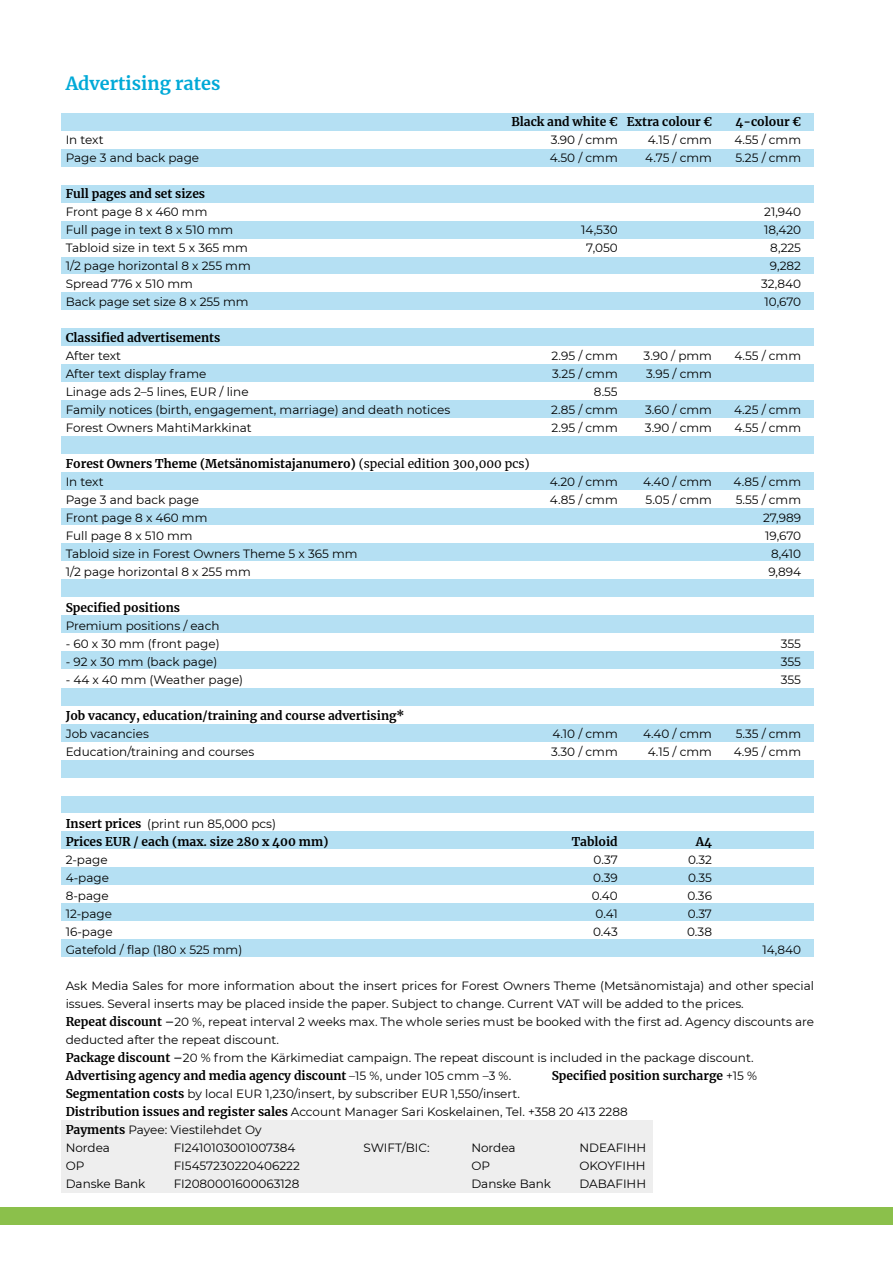
<style>
.page{position:relative;width:893px;height:1263px;background:#fff}
.page>*{position:absolute;margin:0;border:0;box-sizing:border-box;transform-origin:0 0}
.t1{font:700 18px "Merriweather";color:#00a9d7}
.t2{font:12px/18px "Montserrat";color:#000}
.t3{font:700 12px "Merriweather";color:#000}
.s1{font-weight:400}
.s2{font-family:"Merriweather";font-weight:700}
.s3{font-family:"Merriweather"}
.s4{font-family:"Montserrat";font-weight:400}
</style>
<div class="page">
<div style="left:0;top:1208px;width:893px;height:17px;background:#8bc04b"></div>
<div style="left:61px;top:1120px;width:591px;height:73px;background:#eee"></div>
<div style="left:61px;top:113px;width:753px;height:18px;background:#b5e0f3"></div>
<div style="left:61px;top:185px;width:753px;height:18px;background:#b5e0f3"></div>
<div style="left:61px;top:149px;width:753px;height:18px;background:#b5e0f3"></div>
<div style="left:61px;top:221px;width:753px;height:18px;background:#b5e0f3"></div>
<div style="left:61px;top:257px;width:753px;height:17px;background:#b5e0f3"></div>
<div style="left:61px;top:328px;width:753px;height:18px;background:#b5e0f3"></div>
<div style="left:61px;top:292px;width:753px;height:18px;background:#b5e0f3"></div>
<div style="left:61px;top:364px;width:753px;height:18px;background:#b5e0f3"></div>
<div style="left:61px;top:400px;width:753px;height:18px;background:#b5e0f3"></div>
<div style="left:61px;top:472px;width:753px;height:18px;background:#b5e0f3"></div>
<div style="left:61px;top:436px;width:753px;height:18px;background:#b5e0f3"></div>
<div style="left:61px;top:507px;width:753px;height:18px;background:#b5e0f3"></div>
<div style="left:61px;top:543px;width:753px;height:18px;background:#b5e0f3"></div>
<div style="left:61px;top:615px;width:753px;height:18px;background:#b5e0f3"></div>
<div style="left:61px;top:579px;width:753px;height:18px;background:#b5e0f3"></div>
<div style="left:61px;top:651px;width:753px;height:18px;background:#b5e0f3"></div>
<div style="left:61px;top:688px;width:753px;height:18px;background:#b5e0f3"></div>
<div style="left:61px;top:760px;width:753px;height:18px;background:#b5e0f3"></div>
<div style="left:61px;top:724px;width:753px;height:18px;background:#b5e0f3"></div>
<div style="left:61px;top:795px;width:753px;height:18px;background:#b5e0f3"></div>
<div style="left:61px;top:831px;width:753px;height:18px;background:#b5e0f3"></div>
<div style="left:61px;top:903px;width:753px;height:18px;background:#b5e0f3"></div>
<div style="left:61px;top:867px;width:753px;height:18px;background:#b5e0f3"></div>
<div style="left:61px;top:939px;width:753px;height:18px;background:#b5e0f3"></div>
<h1 class="t1" style="left:66px;top:71px;width:156px">Advertising rates</h1>
<p class="t3" style="left:511px;top:113px;width:108px">Black and white €</p>
<p class="t2" style="left:550px;top:130px;width:69px">3.90 / cmm<br>4.50 / cmm</p>
<p class="t2" style="left:66px;top:130px;width:135px">In text<br>Page 3 and back page</p>
<p class="t3" style="left:66px;top:185px;width:141px">Full pages and set sizes</p>
<p class="t2" style="left:66px;top:202px;width:187px">Front page 8 x 460 mm<br>Full page in text 8 x 510 mm<br>Tabloid size in text 5 x 365 mm<br>1/2 page horizontal 8 x 255 mm<br>Spread 776 x 510 mm<br>Back page set size 8 x 255 mm</p>
<p class="t3" style="left:66px;top:329px;width:156px">Classified advertisements</p>
<p class="t2" style="left:66px;top:346px;width:386px">After text<br>After text display frame<br>Linage ads 2–5 lines, EUR / line<br>Family notices (birth, engagement, marriage) and death notices<br>Forest Owners MahtiMarkkinat</p>
<p class="t3" style="left:66px;top:455px;width:466px">Forest Owners Theme (Metsänomistajanumero) <span class="s1">(special edition 300,000 pcs)</span></p>
<p class="t2" style="left:66px;top:472px;width:293px">In text<br>Page 3 and back page<br>Front page 8 x 460 mm<br>Full page 8 x 510 mm<br>Tabloid size in Forest Owners Theme 5 x 365 mm<br>1/2 page horizontal 8 x 255 mm</p>
<p class="t3" style="left:66px;top:599px;width:116px">Specified positions</p>
<p class="t2" style="left:66px;top:616px;width:155px">Premium positions / each</p>
<p class="t2" style="left:66px;top:634px;width:156px">- 60 x 30 mm (front page)</p>
<p class="t2" style="left:66px;top:652px;width:153px">- 92 x 30 mm (back page)</p>
<p class="t2" style="left:66px;top:670px;width:179px">- 44 x 40 mm (Weather page)</p>
<p class="t3" style="left:66px;top:707px;width:340px">Job vacancy, education/training and course advertising*</p>
<p class="t2" style="left:66px;top:724px;width:190px">Job vacancies<br>Education/training and courses</p>
<p class="t2" style="left:581px;top:220px;width:38px;text-align:center">14,530<br>7,050</p>
<p class="t2" style="left:551px;top:346px;width:68px;text-align:right">2.95 / cmm<br>3.25 / cmm<br>8.55<br>2.85 / cmm<br>2.95 / cmm</p>
<p class="t2" style="left:550px;top:472px;width:70px">4.20 / cmm<br>4.85 / cmm</p>
<p class="t2" style="left:551px;top:724px;width:68px">4.10 / cmm<br>3.30 / cmm</p>
<p class="t3" style="left:627px;top:113px;width:87px">Extra colour €</p>
<p class="t2" style="left:645px;top:130px;width:68px">4.15 / cmm<br>4.75 / cmm</p>
<p class="t2" style="left:644px;top:346px;width:70px">3.90 / pmm<br>3.95 / cmm</p>
<p class="t2" style="left:645px;top:400px;width:69px">3.60 / cmm<br>3.90 / cmm</p>
<p class="t2" style="left:643px;top:472px;width:70px">4.40 / cmm<br>5.05 / cmm</p>
<p class="t2" style="left:643px;top:724px;width:70px;text-align:center">4.40 / cmm<br>4.15 / cmm</p>
<p class="t3" style="left:735px;top:113px;width:67px">4-colour €</p>
<p class="t2" style="left:734px;top:130px;width:68px">4.55 / cmm<br>5.25 / cmm</p>
<p class="t2" style="left:761px;top:202px;width:41px;text-align:right">21,940<br>18,420<br>8,225<br>9,282<br>32,840<br>10,670</p>
<p class="t2" style="left:734px;top:346px;width:68px">4.55 / cmm</p>
<p class="t2" style="left:734px;top:400px;width:68px">4.25 / cmm<br>4.55 / cmm</p>
<p class="t2" style="left:733px;top:472px;width:69px;text-align:right">4.85 / cmm<br>5.55 / cmm<br>27,989<br>19,670<br>8,410<br>9,894</p>
<p class="t2" style="left:781px;top:634px;width:22px;text-align:justify">355<br>355<br>355</p>
<p class="t2" style="left:734px;top:724px;width:69px">5.35 / cmm<br>4.95 / cmm</p>
<p class="t2" style="left:66px;top:814px;width:212px"><span class="s2">Insert prices</span> (print run 85,000 pcs)</p>
<p class="t3" style="left:66px;top:833px;width:264px">Prices EUR / each (max. size 280 x 400 mm)</p>
<p class="t2" style="left:66px;top:850px;width:178px">2-page<br>4-page<br>8-page<br>12-page<br>16-page<br>Gatefold / flap (180 x 525 mm)</p>
<p class="t3" style="left:572px;top:833px;width:48px">Tabloid</p>
<p class="t2" style="left:592px;top:850px;width:28px;text-align:center">0.37<br>0.39<br>0.40<br>0.41<br>0.43</p>
<p class="t3" style="left:696px;top:833px;width:18px">A4</p>
<p class="t2" style="left:687px;top:850px;width:26px;text-align:justify">0.32<br>0.35<br>0.36<br>0.37<br>0.38</p>
<p class="t2" style="left:762px;top:940px;width:40px">14,840</p>
<p class="t2" style="left:66px;top:976px;width:750px">Ask Media Sales for more information about the insert prices for Forest Owners Theme (Metsänomistaja) and other special issues. Several inserts may be placed inside the paper. Subject to change. Current VAT will be added to the prices.<br><span class="s2">Repeat discount</span> <span class="s3">–</span>20 %, repeat interval 2 weeks max. The whole series must be booked with the first ad. Agency discounts are deducted after the repeat discount.<br><span class="s2">Package discount</span> <span class="s3">–</span>20 % from the Kärkimediat campaign. The repeat discount is included in the package discount.</p>
<p class="t3" style="left:66px;top:1067px;width:447px">Advertising agency and media agency discount <span class="s4">–15 %, under 105 cmm –3 %.</span></p>
<p class="t3" style="left:552px;top:1067px;width:207px">Specified position surcharge <span class="s4">+15 %</span></p>
<p class="t2" style="left:66px;top:1084px;width:563px"><span class="s2">Segmentation costs</span> by local EUR 1,230/insert, by subscriber EUR 1,550/insert.<br><span class="s2">Distribution issues and register sales</span> Account Manager Sari Koskelainen, Tel. +358 20 413 2288<br><span class="s2">Payments</span> Payee: Viestilehdet Oy<br>Nordea</p>
<p class="t2" style="left:363px;top:1138px;width:68px">SWIFT/BIC:</p>
<p class="t2" style="left:471px;top:1138px;width:46px">Nordea</p>
<p class="t2" style="left:579px;top:1138px;width:69px">NDEAFIHH</p>
<p class="t2" style="left:471px;top:1156px;width:20px">OP</p>
<p class="t2" style="left:579px;top:1156px;width:68px">OKOYFIHH</p>
<p class="t2" style="left:471px;top:1174px;width:81px">Danske Bank</p>
<p class="t2" style="left:579px;top:1174px;width:68px">DABAFIHH</p>
<p class="t2" style="left:174px;top:1138px;width:123px">FI2410103001007384</p>
<p class="t2" style="left:66px;top:1156px;width:20px">OP</p>
<p class="t2" style="left:174px;top:1156px;width:128px">FI5457230220406222</p>
<p class="t2" style="left:66px;top:1174px;width:81px">Danske Bank</p>
<p class="t2" style="left:174px;top:1174px;width:127px">FI2080001600063128</p>
</div>
